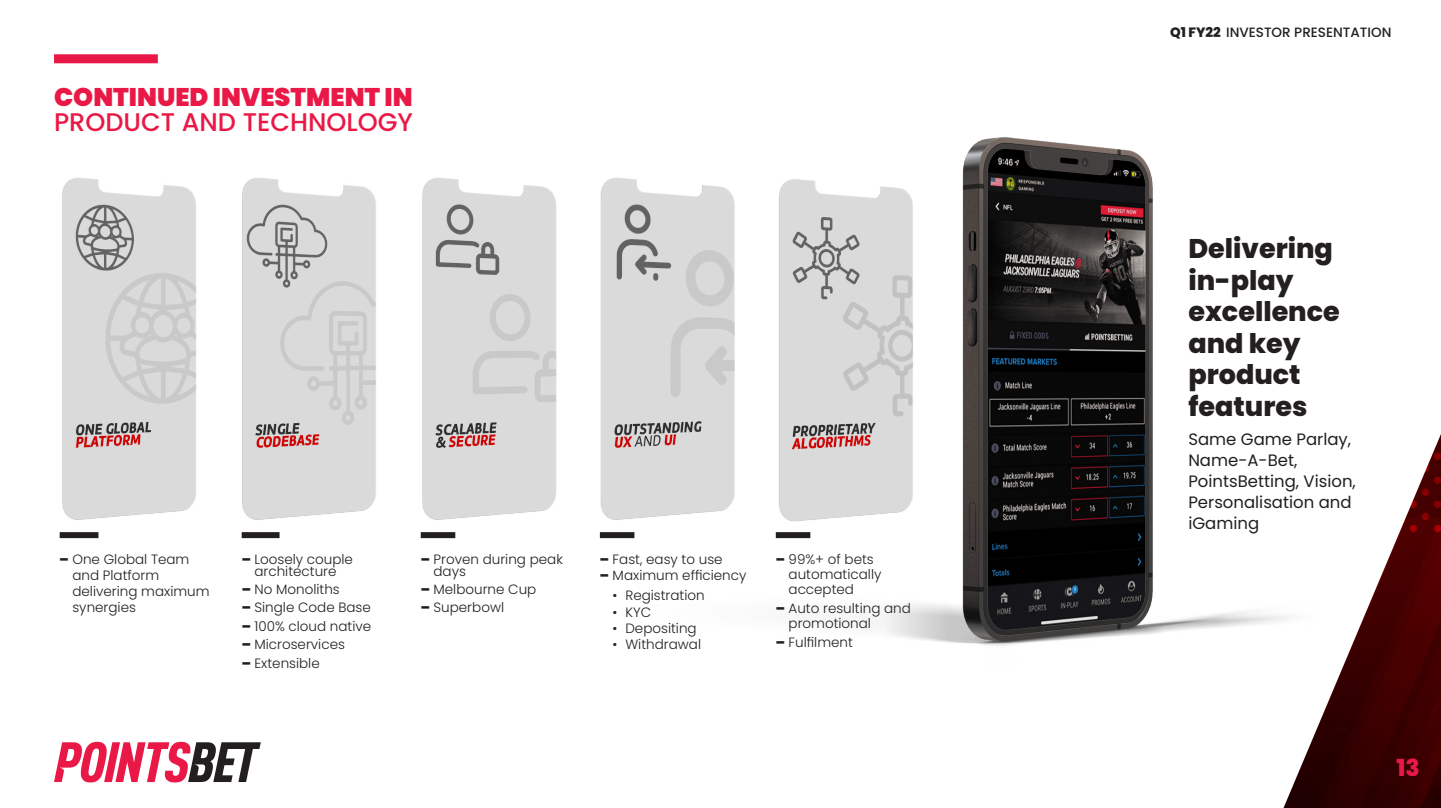
<style>
.page{position:relative;width:1441px;height:808px;background:#fff}
.page>*{position:absolute;margin:0;border:0;box-sizing:border-box;transform-origin:0 0}
._2_Highlight_Head{font:800 27px/31.5px "Poppins";color:#231f20}
.Page_header{font:900 25.5px "Poppins";color:#ea1846}
.Page_header_sub{font:500 25.5px "Poppins";color:#ea1846}
.t1{font:800 23.55px "Poppins";color:#ea1846}
._3a_Highlight_sub_Ex{font:16.5px/21px "Poppins";color:#231f20}
.Footnotes{font:300 13.5px/16.2px "Poppins";color:#231f20}
.t2{font:500 13.5px "Poppins";color:#231f20}
.s1{font-weight:900}
.s2{font-weight:800}
</style>
<div class="page">
<img style="left:1283px;top:436px;width:157px;height:372px">
<svg style="left:54px;top:742px;width:207px;height:40px"></svg>
<img style="left:59px;top:137px;width:1255px;height:551px">
<div style="left:611px;top:597px;width:346px;height:91px;background:#fff"></div>
<div style="left:54px;top:54px;width:104px;height:9px;background:#ea1846"></div>
<div style="left:60px;top:532px;width:38px;height:6px;background:#231f20"></div>
<div style="left:1216px;top:606px;width:99px;height:54px;background:#fff"></div>
<div style="left:242px;top:532px;width:37px;height:6px;background:#231f20"></div>
<div style="left:421px;top:532px;width:34px;height:6px;background:#231f20"></div>
<div style="left:600px;top:532px;width:34px;height:6px;background:#231f20"></div>
<div style="left:775px;top:532px;width:35px;height:6px;background:#231f20"></div>
<p class="Page_header" style="left:54px;top:82px;width:360px">CONTINUED INVESTMENT IN</p>
<p class="Page_header_sub" style="left:54px;top:108px;width:360px">PRODUCT AND TECHNOLOGY</p>
<p class="Footnotes" style="left:72px;top:551px;width:139px;text-indent:-13px"><span class="s1">–</span> One Global Team and Platform delivering maximum synergies</p>
<p class="Footnotes" style="left:242px;top:553px;width:113px;line-height:12px;text-align:center"><span class="s1">–</span> Loosely couple architecture</p>
<p class="Footnotes" style="left:242px;top:581px;width:100px"><span class="s1">–</span> No Monoliths</p>
<p class="Footnotes" style="left:242px;top:600px;width:131px"><span class="s1">–</span> Single Code Base</p>
<p class="Footnotes" style="left:242px;top:618px;width:131px"><span class="s1">–</span> 100% cloud native</p>
<p class="Footnotes" style="left:242px;top:636px;width:105px"><span class="s1">–</span> Microservices</p>
<p class="Footnotes" style="left:242px;top:655px;width:80px"><span class="s1">–</span> Extensible</p>
<p class="Footnotes" style="left:433px;top:553px;width:131px;line-height:12px;text-indent:-13px"><span class="s1">–</span> Proven during peak days</p>
<p class="Footnotes" style="left:421px;top:581px;width:117px"><span class="s1">–</span> Melbourne Cup</p>
<p class="Footnotes" style="left:421px;top:600px;width:85px"><span class="s1">–</span> Superbowl</p>
<p class="Footnotes" style="left:600px;top:551px;width:124px"><span class="s1">–</span> Fast, easy to use</p>
<p class="Footnotes" style="left:600px;top:567px;width:148px"><span class="s1">–</span> Maximum efficiency</p>
<p class="Footnotes" style="left:612px;top:588px;width:94px">• Registration</p>
<p class="Footnotes" style="left:612px;top:604px;width:40px">• KYC</p>
<p class="Footnotes" style="left:612px;top:620px;width:85px">• Depositing</p>
<p class="Footnotes" style="left:612px;top:636px;width:90px">• Withdrawal</p>
<p class="Footnotes" style="left:788px;top:551px;width:94px;line-height:15px;text-indent:-13px"><span class="s1">–</span> 99%+ of bets automatically accepted</p>
<p class="Footnotes" style="left:788px;top:601px;width:124px;line-height:15px;text-indent:-13px"><span class="s1">–</span> Auto resulting and promotional</p>
<p class="Footnotes" style="left:775px;top:634px;width:79px"><span class="s1">–</span> Fulfilment</p>
<p class="t2" style="left:1169px;top:25px;width:223px"><span class="s2">Q1 FY22</span> INVESTOR PRESENTATION</p>
<p class="_2_Highlight_Head" style="left:1188px;top:233px;width:153px">Delivering in-play excellence and key product features</p>
<p class="_3a_Highlight_sub_Ex" style="left:1188px;top:429px;width:169px">Same Game Parlay,<br>Name-A-Bet,<br>PointsBetting, Vision,<br>Personalisation and iGaming</p>
<h3 class="t1" style="left:1396px;top:754px;width:25px">13</h3>
</div>
